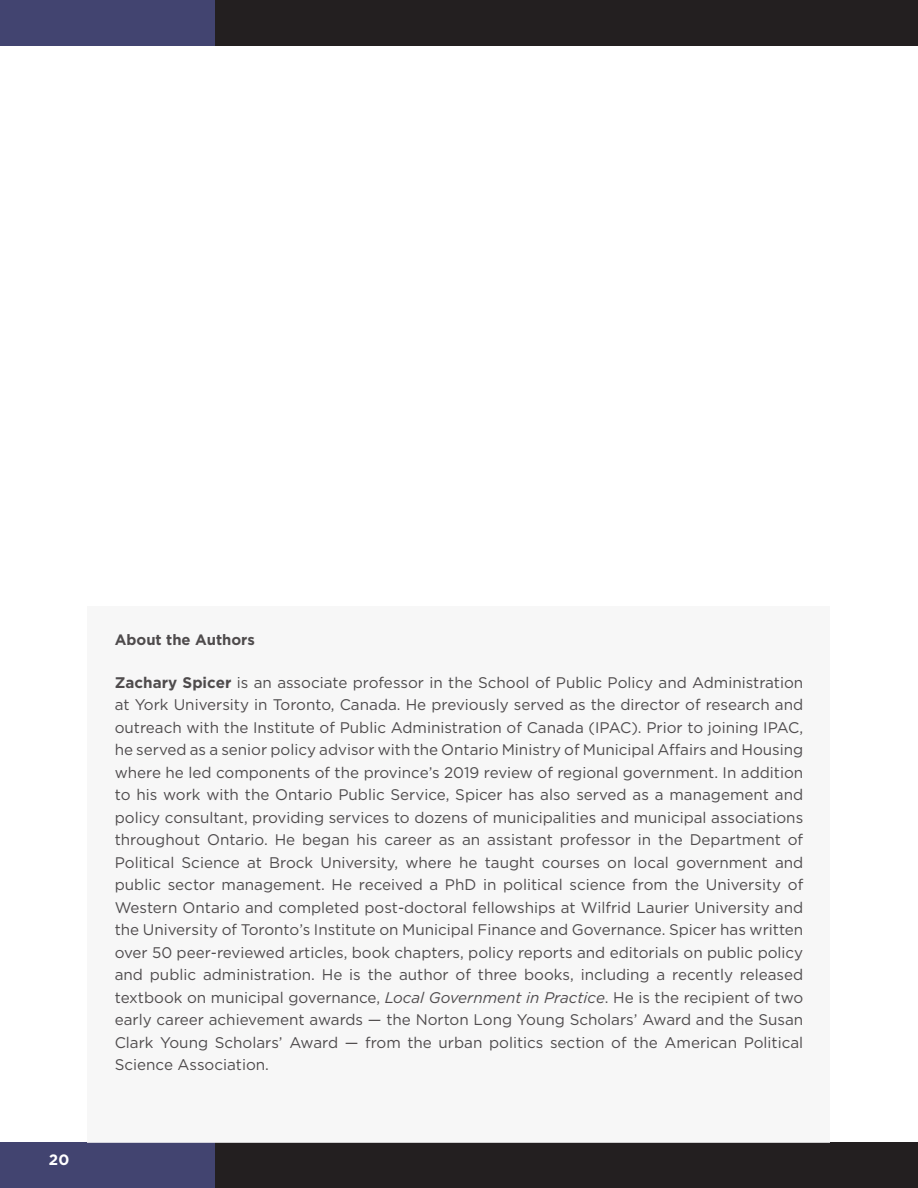
<style>
.page{position:relative;width:918px;height:1188px;background:#fff}
.page>*{position:absolute;margin:0;border:0;box-sizing:border-box;transform-origin:0 0}
.t1{font:15.3px/22.5px "Gotham";color:#231f20;text-align:justify}
.t2{font:700 15px "Gotham";color:#231f20}
.t3{font:700 15px "Gotham";color:#fff}
.s1{font-weight:700}
.s2{font-style:italic}
</style>
<div class="page">
<div style="left:0;top:1143px;width:215px;height:45px;background:#424470"></div>
<div style="left:0;top:0;width:215px;height:45px;background:#424470"></div>
<div style="left:215px;top:1143px;width:703px;height:45px;background:#231f20"></div>
<div style="left:215px;top:0;width:703px;height:45px;background:#231f20"></div>
<div style="left:88px;top:606px;width:742px;height:537px;background:#f5f5f6"></div>
<p class="t3" style="left:49px;top:1150px;width:22px">20</p>
<p class="t2" style="left:115px;top:630px;width:142px">About the Authors</p>
<p class="t1" style="left:115px;top:671px;width:690px"><span class="s1">Zachary Spicer</span> is an associate professor in the School of Public Policy and Administration at York University in Toronto, Canada. He previously served as the director of research and outreach with the Institute of Public Administration of Canada (IPAC). Prior to joining IPAC, he served as a senior policy advisor with the Ontario Ministry of Municipal Affairs and Housing where he led components of the province’s 2019 review of regional government. In addition to his work with the Ontario Public Service, Spicer has also served as a management and policy consultant, providing services to dozens of municipalities and municipal associations throughout Ontario. He began his career as an assistant professor in the Department of Political Science at Brock University, where he taught courses on local government and public sector management. He received a PhD in political science from the University of Western Ontario and completed post-doctoral fellowships at Wilfrid Laurier University and the University of Toronto’s Institute on Municipal Finance and Governance. Spicer has written over 50 peer-reviewed articles, book chapters, policy reports and editorials on public policy and public administration. He is the author of three books, including a recently released textbook on municipal governance, <span class="s2">Local Government in Practice</span>. He is the recipient of two early career achievement awards — the Norton Long Young Scholars’ Award and the Susan Clark Young Scholars’ Award — from the urban politics section of the American Political Science Association.</p>
</div>
